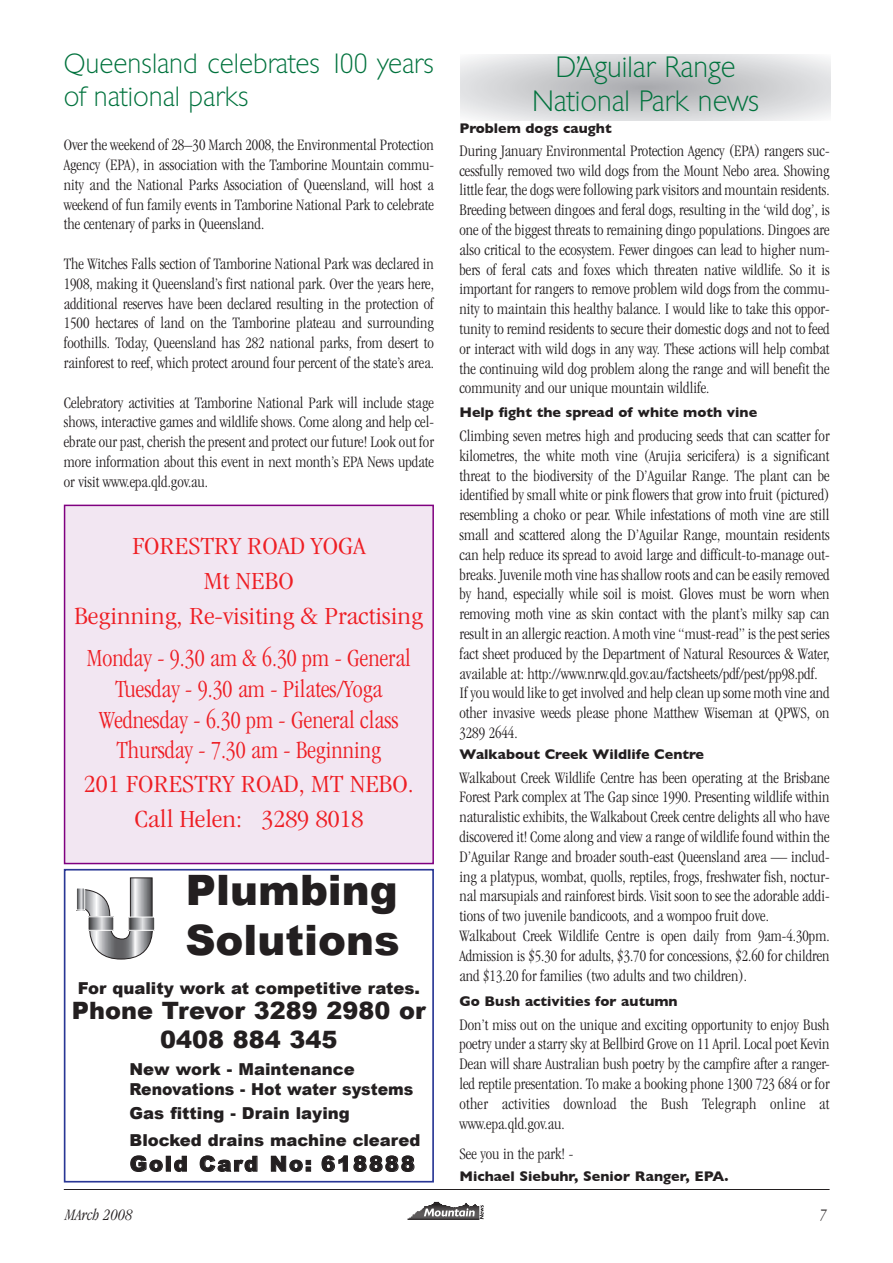
<style>
.page{position:relative;width:893px;height:1263px;background:#fff}
.page>*{position:absolute;margin:0;border:0;box-sizing:border-box;transform-origin:0 0}
.t1{font:900 41.85px/50.2px "Arial";color:#231f20}
.t2{font:200 28.5px/34.2px "Chantilly";color:#00723d;text-align:center}
.t3{font:200 27px/32.4px "Chantilly";color:#00723d}
.t4{font:300 condensed 25.5px/30.6px "Garamond";color:#ee1e24;text-align:center}
.t5{font:300 condensed 25.5px/34.8px "Garamond";color:#ee1e24;text-align:center;scale:1.2 1}
.t6{font:900 23.85px/28.7px "Arial";color:#231f20;text-align:center}
.t7{font:900 21px "Arial";letter-spacing:.09em;color:#231f20}
.t8{font:300 condensed 16.5px/19.8px "Garamond";color:#231f20;text-align:justify}
.t9{font:900 16.5px/19.8px "Arial";color:#231f20}
.t10{font:italic 300 condensed 16.5px "Garamond";color:#231f20}
.t11{font:700 14.25px "Gill Sans";color:#231f20}
</style>
<div class="page">
<svg style="left:407px;top:1205px;width:77px;height:15px"></svg>
<hr style="left:407px;top:1219px;width:72px;height:1px;background:#231f20">
<hr style="left:409px;top:1218px;width:70px;height:1px;background:#231f20">
<hr style="left:411px;top:1217px;width:68px;height:1px;background:#231f20">
<hr style="left:412px;top:1216px;width:67px;height:1px;background:#231f20">
<hr style="left:413px;top:1215px;width:66px;height:1px;background:#231f20">
<hr style="left:415px;top:1214px;width:64px;height:1px;background:#231f20">
<hr style="left:416px;top:1213px;width:63px;height:1px;background:#231f20">
<hr style="left:417px;top:1212px;width:62px;height:1px;background:#231f20">
<hr style="left:420px;top:1211px;width:59px;height:1px;background:#231f20">
<hr style="left:421px;top:1209px;width:58px;height:1px;background:#231f20">
<hr style="left:422px;top:1208px;width:57px;height:1px;background:#231f20">
<svg style="left:424px;top:1202px;width:59px;height:17px"></svg>
<hr style="left:64px;top:1189px;width:765px;height:1px;background:#231f20">
<svg style="left:460px;top:55px;width:370px;height:65px;background:#d2d3d5"></svg>
<div style="left:64px;top:869px;width:370px;height:314px;border:2px solid #293795"></div>
<svg style="left:76px;top:878px;width:77px;height:81px"></svg>
<svg style="left:78px;top:890px;width:5px;height:18px"></svg>
<div style="left:76px;top:888px;width:9px;height:22px;border:1px solid #fff"></div>
<svg style="left:90px;top:918px;width:22px;height:11px"></svg>
<div style="left:88px;top:916px;width:26px;height:15px;border:1px solid #fff"></div>
<svg style="left:130px;top:919px;width:23px;height:10px"></svg>
<div style="left:128px;top:917px;width:27px;height:14px;border:1px solid #fff"></div>
<div style="left:65px;top:505px;width:368px;height:359px;background:#f2e6f2"></div>
<div style="left:64px;top:505px;width:370px;height:359px;border:2px solid #800080"></div>
<h3 class="t3" style="left:64px;top:51px;width:371px">Queensland celebrates 100 years of national parks</h3>
<p class="t8" style="left:64px;top:136px;width:371px">Over the weekend of 28–30 March 2008, the Environmental Protection Agency (EPA), in association with the Tamborine Mountain commu&shy;nity and the National Parks Association of Queensland, will host a weekend of fun family events in Tamborine National Park to celebrate the centenary of parks in Queensland.</p>
<p class="t8" style="left:64px;top:255px;width:371px">The Witches Falls section of Tamborine National Park was declared in 1908, making it Queensland’s first national park. Over the years here, additional reserves have been declared resulting in the protection of 1500 hectares of land on the Tamborine plateau and surrounding foothills. Today, Queensland has 282 national parks, from desert to rainforest to reef, which protect around four percent of the state’s area.</p>
<p class="t8" style="left:64px;top:394px;width:371px">Celebratory activities at Tamborine National Park will include stage shows, interactive games and wildlife shows. Come along and help cel&shy;ebrate our past, cherish the present and protect our future! Look out for more information about this event in next month’s EPA News update or visit www.epa.qld.gov.au.</p>
<h3 class="t5" style="left:75px;top:530px;width:292px">FORESTRY ROAD YOGA<br>Mt NEBO<br>Beginning, Re-visiting &amp; Practising</h3>
<h3 class="t4" style="left:87px;top:645px;width:325px">Monday - 9.30 am &amp; 6.30 pm - General<br>Tuesday - 9.30 am - Pilates/Yoga<br>Wednesday - 6.30 pm - General class<br>Thursday - 7.30 am - Beginning</h3>
<h3 class="t5" style="left:84px;top:769px;width:276px">201 FORESTRY ROAD, MT NEBO.<br>Call Helen: 3289 8018</h3>
<h1 class="t1" style="left:185px;top:863px;width:216px">Plumbing<br>Solutions</h1>
<p class="t9" style="left:78px;top:978px;width:344px">For quality work at competitive rates.</p>
<h3 class="t6" style="left:72px;top:995px;width:355px">Phone Trevor 3289 2980 or<br>0408 884 345</h3>
<p class="t9" style="left:129px;top:1059px;width:285px">New work - Maintenance<br>Renovations - Hot water systems</p>
<p class="t9" style="left:129px;top:1099px;width:292px;line-height:27.2px">Gas fitting - Drain laying<br>Blocked drains machine cleared</p>
<p class="t7" style="left:130px;top:1148px;width:286px">Gold Card No: 618888</p>
<h2 class="t2" style="left:532px;top:53px;width:228px">D’Aguilar Range<br>National Park news</h2>
<p class="t11" style="left:459px;top:120px;width:154px">Problem dogs caught</p>
<p class="t8" style="left:459px;top:142px;width:371px">During January Environmental Protection Agency (EPA) rangers suc&shy;cessfully removed two wild dogs from the Mount Nebo area. Showing little fear, the dogs were following park visitors and mountain residents.<br>Breeding between dingoes and feral dogs, resulting in the ‘wild dog’, is one of the biggest threats to remaining dingo populations. Dingoes are also critical to the ecosystem. Fewer dingoes can lead to higher num&shy;bers of feral cats and foxes which threaten native wildlife. So it is important for rangers to remove problem wild dogs from the commu&shy;nity to maintain this healthy balance. I would like to take this oppor&shy;tunity to remind residents to secure their domestic dogs and not to feed or interact with wild dogs in any way. These actions will help combat the continuing wild dog problem along the range and will benefit the community and our unique mountain wildlife.</p>
<p class="t11" style="left:459px;top:404px;width:299px">Help fight the spread of white moth vine</p>
<p class="t8" style="left:459px;top:427px;width:371px;text-align:left">Climbing seven metres high and producing seeds that can scatter for kilometres, the white moth vine (Arujia sericifera) is a significant threat to the biodiversity of the D’Aguilar Range. The plant can be identified by small white or pink flowers that grow into fruit (pictured) resembling a choko or pear. While infestations of moth vine are still small and scattered along the D’Aguilar Range, mountain residents can help reduce its spread to avoid large and difficult-to-manage out&shy;breaks. Juvenile moth vine has shallow roots and can be easily removed by hand, especially while soil is moist. Gloves must be worn when removing moth vine as skin contact with the plant’s milky sap can result in an allergic reaction. A moth vine “must-read” is the pest series fact sheet produced by the Department of Natural Resources &amp; Water, available at: http://www.nrw.qld.gov.au/factsheets/pdf/pest/pp98.pdf.<br>If you would like to get involved and help clean up some moth vine and other invasive weeds please phone Matthew Wiseman at QPWS, on 3289 2644.</p>
<p class="t11" style="left:459px;top:746px;width:246px">Walkabout Creek Wildlife Centre</p>
<p class="t8" style="left:459px;top:769px;width:371px;text-align:left">Walkabout Creek Wildlife Centre has been operating at the Brisbane Forest Park complex at The Gap since 1990. Presenting wildlife within naturalistic exhibits, the Walkabout Creek centre delights all who have discovered it! Come along and view a range of wildlife found within the D’Aguilar Range and broader south-east Queensland area — includ&shy;ing a platypus, wombat, quolls, reptiles, frogs, freshwater fish, noctur&shy;nal marsupials and rainforest birds. Visit soon to see the adorable addi&shy;tions of two juvenile bandicoots, and a wompoo fruit dove.<br>Walkabout Creek Wildlife Centre is open daily from 9am-4.30pm.<br>Admission is $5.30 for adults, $3.70 for concessions, $2.60 for children and $13.20 for families (two adults and two children).</p>
<p class="t11" style="left:459px;top:993px;width:220px">Go Bush activities for autumn</p>
<p class="t8" style="left:459px;top:1016px;width:371px">Don’t miss out on the unique and exciting opportunity to enjoy Bush poetry under a starry sky at Bellbird Grove on 11 April. Local poet Kevin Dean will share Australian bush poetry by the campfire after a ranger&shy;led reptile presentation. To make a booking phone 1300 723 684 or for other activities download the Bush Telegraph online at www.epa.qld.gov.au.</p>
<p class="t8" style="left:459px;top:1145px;width:115px">See you in the park! -</p>
<p class="t11" style="left:459px;top:1168px;width:270px">Michael Siebuhr, Senior Ranger, EPA.</p>
<p class="t10" style="left:65px;top:1208px;width:69px">MArch 2008</p>
<p class="t10" style="left:819px;top:1208px;width:9px">7</p>
</div>
